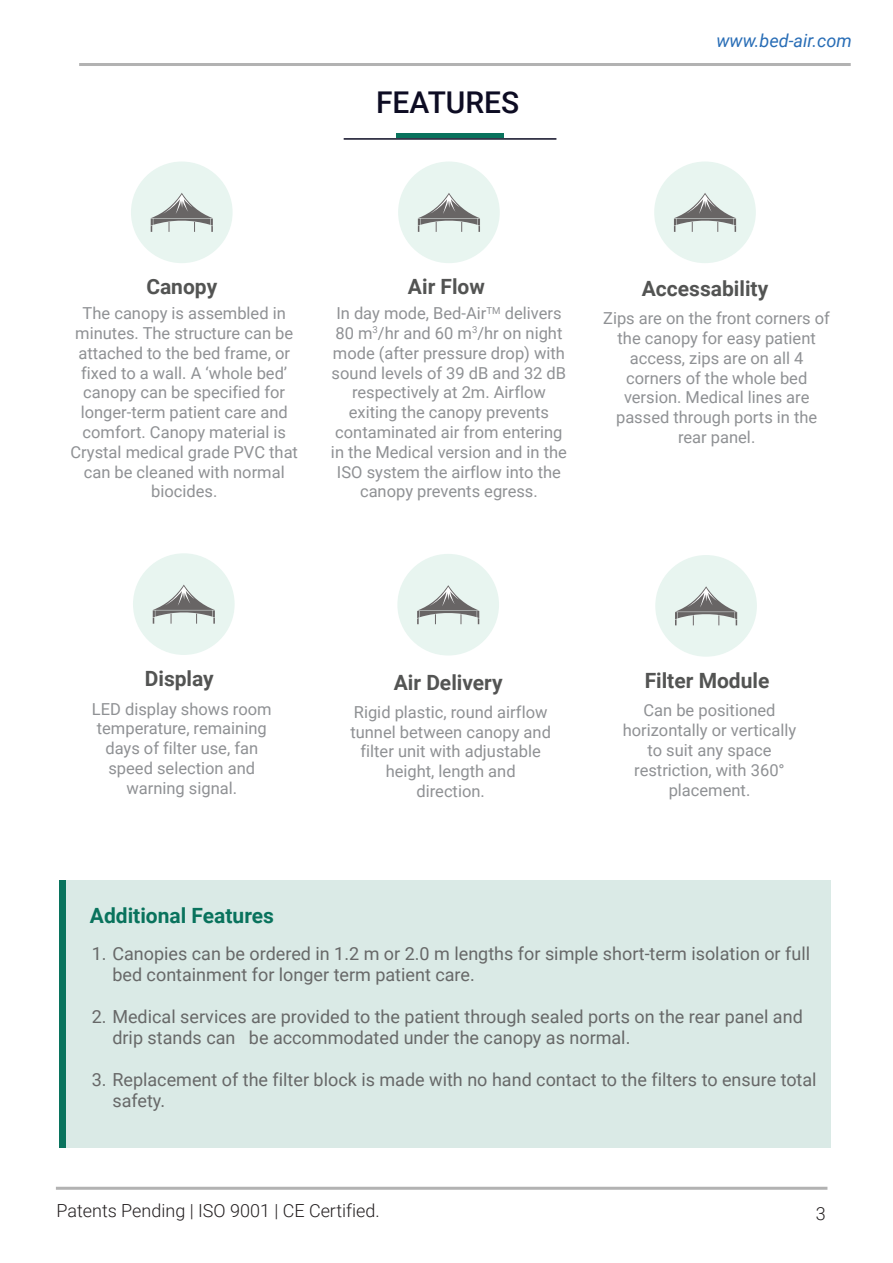
<style>
.page{position:relative;width:893px;height:1263px;background:#fff}
.page>*{position:absolute;margin:0;border:0;box-sizing:border-box;transform-origin:0 0}
.t1{font:500 30px "Roboto";color:#0d0c23}
.t2{font:700 21px "Roboto";color:#535453}
.t3{font:700 21px "Roboto";color:#09735d}
.t4{font:18px/21px "Roboto";color:#676868}
.t5{font:300 18px "Roboto";color:#231f20}
.t6{font:italic 18px "Roboto";color:#286db6}
.t7{font:16.5px/19.8px "Roboto";color:#8f9194;text-align:center}
</style>
<div class="page">
<div style="left:59px;top:880px;width:771px;height:268px;background:#daeae6"></div>
<hr style="left:344px;top:138px;width:212px;height:2px;background:#0d0c23">
<hr style="left:396px;top:134px;width:108px;height:4px;background:#09735d">
<hr style="left:79px;top:63px;width:772px;height:3px;background:#b2b2b2">
<div style="left:131px;top:161px;width:102px;height:102px;background:#e8f5f0;border-radius:50%"></div>
<svg style="left:151px;top:193px;width:62px;height:39px"></svg>
<div style="left:398px;top:161px;width:102px;height:102px;background:#e8f5f0;border-radius:50%"></div>
<svg style="left:418px;top:193px;width:62px;height:39px"></svg>
<div style="left:655px;top:555px;width:102px;height:102px;background:#e8f5f0;border-radius:50%"></div>
<svg style="left:675px;top:586px;width:62px;height:39px"></svg>
<div style="left:654px;top:161px;width:102px;height:102px;background:#e8f5f0;border-radius:50%"></div>
<svg style="left:674px;top:193px;width:62px;height:39px"></svg>
<hr style="left:56px;top:1187px;width:771px;height:3px;background:#b2b2b2">
<img style="left:56px;top:553px;width:533px;height:637px">
<h1 class="t1" style="left:376px;top:82px;width:145px">FEATURES</h1>
<p class="t6" style="left:716px;top:28px;width:137px">www.bed-air.com</p>
<p class="t2" style="left:146px;top:272px;width:72px">Canopy</p>
<p class="t7" style="left:70px;top:303px;width:229px">The canopy is assembled in minutes. The structure can be attached to the bed frame, or fixed to a wall. A ‘whole bed’ canopy can be specified for longer-term patient care and comfort. Canopy material is<br>Crystal medical grade PVC that can be cleaned with normal biocides.</p>
<p class="t2" style="left:408px;top:272px;width:78px">Air Flow</p>
<p class="t7" style="left:331px;top:303px;width:237px">In day mode, Bed-Air<sup>TM</sup> delivers<br>80 m<sup>3</sup>/hr and 60 m<sup>3</sup>/hr on night mode (after pressure drop) with sound levels of 39 dB and 32 dB respectively at 2m. Airflow exiting the canopy prevents contaminated air from entering in the Medical version and in the<br>ISO system the airflow into the canopy prevents egress.</p>
<p class="t2" style="left:642px;top:274px;width:128px">Accessability</p>
<p class="t7" style="left:603px;top:308px;width:228px">Zips are on the front corners of the canopy for easy patient access, zips are on all 4 corners of the whole bed version. Medical lines are passed through ports in the rear panel.</p>
<p class="t2" style="left:145px;top:664px;width:71px">Display</p>
<p class="t7" style="left:92px;top:698px;width:181px">LED display shows room temperature, remaining days of filter use, fan speed selection and warning signal.</p>
<p class="t3" style="left:90px;top:901px;width:186px">Additional Features</p>
<p class="t2" style="left:394px;top:667px;width:110px">Air Delivery</p>
<p class="t7" style="left:350px;top:701px;width:202px">Rigid plastic, round airflow tunnel between canopy and filter unit with adjustable height, length and direction.</p>
<p class="t2" style="left:645px;top:666px;width:126px">Filter Module</p>
<p class="t7" style="left:623px;top:700px;width:175px">Can be positioned horizontally or vertically to suit any space restriction, with 360° placement.</p>
<p class="t4" style="left:112px;top:942px;width:699px;text-indent:-21px">1. Canopies can be ordered in 1.2 m or 2.0 m lengths for simple short-term isolation or full bed containment for longer term patient care.</p>
<p class="t4" style="left:112px;top:1005px;width:692px;text-indent:-21px">2. Medical services are provided to the patient through sealed ports on the rear panel and drip stands can be accommodated under the canopy as normal.</p>
<p class="t4" style="left:112px;top:1068px;width:706px;text-indent:-21px">3. Replacement of the filter block is made with no hand contact to the filters to ensure total safety.</p>
<p class="t5" style="left:56px;top:1197px;width:325px">Patents Pending | ISO 9001 | CE Certified.</p>
<p class="t5" style="left:816px;top:1200px;width:11px">3</p>
</div>
